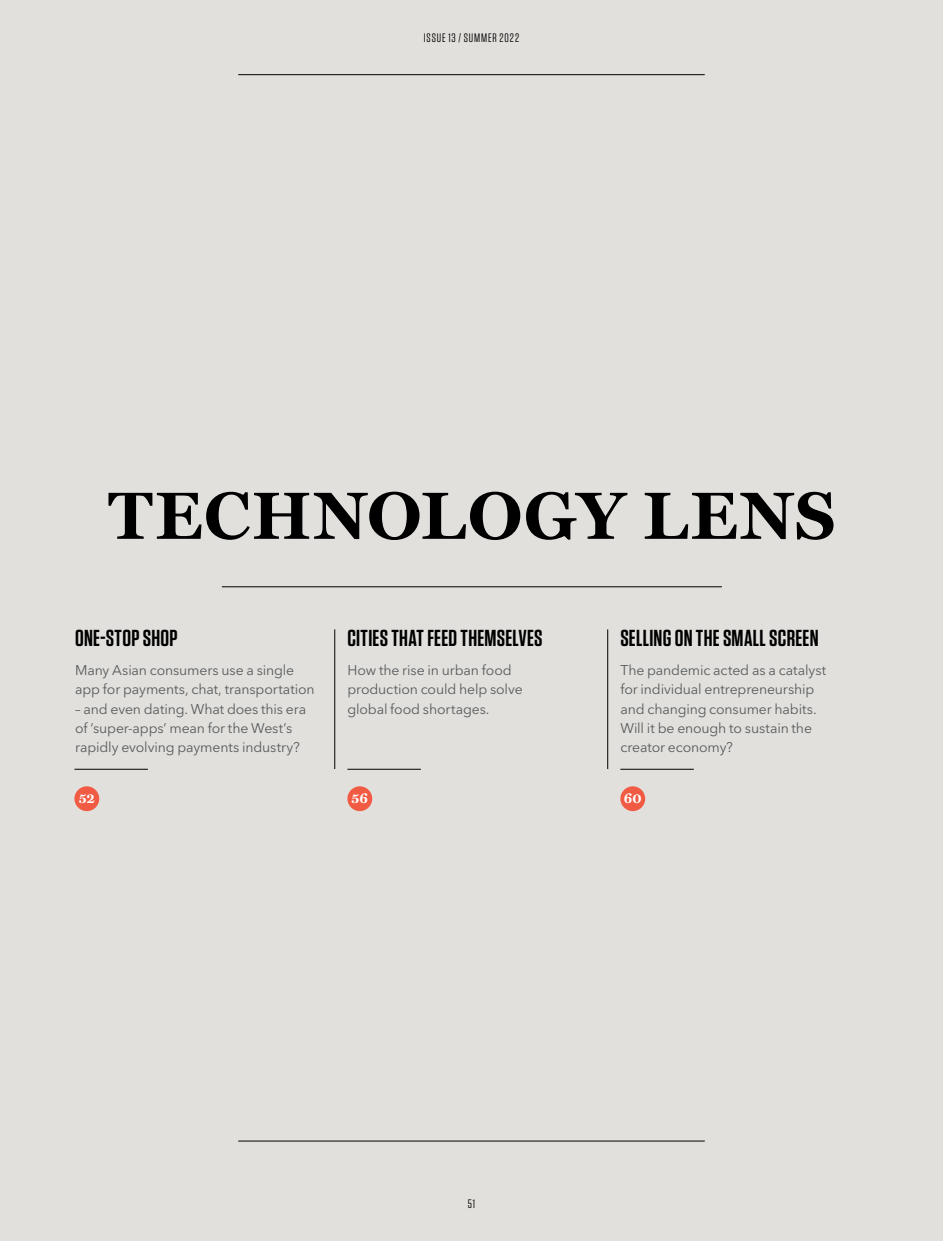
<style>
.page{position:relative;width:943px;height:1241px;background:#fff}
.page>*{position:absolute;margin:0;border:0;box-sizing:border-box;transform-origin:0 0}
.t1{font:700 67.2px "Miller Text";letter-spacing:.02em;color:#000}
.t2{font:600 23.1px "Tungsten";letter-spacing:.01em;color:#000}
.t3{font:14px/19.2px "Avenir Next LT Pro";letter-spacing:-.01em;color:#585b5d}
.t4{font:700 14px "Miller Text";color:#fff}
.t5{font:12.25px "Tungsten";letter-spacing:.075em;color:#000}
</style>
<div class="page">
<div style="left:0;top:0;width:943px;height:1240px;background:#e1e0dc"></div>
<hr style="left:222px;top:586px;width:500px;height:1px;background:#000">
<hr style="left:74px;top:768px;width:74px;height:1px;background:#000">
<hr style="left:347px;top:768px;width:74px;height:1px;background:#000">
<hr style="left:620px;top:768px;width:73px;height:1px;background:#000">
<hr style="left:334px;top:629px;width:1px;height:140px;background:#000">
<hr style="left:607px;top:629px;width:1px;height:140px;background:#000">
<div style="left:74px;top:786px;width:25px;height:25px;background:#f15b43;border-radius:50%"></div>
<div style="left:347px;top:786px;width:25px;height:25px;background:#f15b43;border-radius:50%"></div>
<div style="left:620px;top:786px;width:25px;height:25px;background:#f15b43;border-radius:50%"></div>
<hr style="left:238px;top:74px;width:466px;height:1px;background:#000">
<hr style="left:238px;top:1140px;width:466px;height:1px;background:#000">
<p class="t5" style="left:424px;top:31px;width:97px">ISSUE 13 / SUMMER 2022</p>
<h1 class="t1" style="left:108px;top:477px;width:729px">TECHNOLOGY LENS</h1>
<h2 class="t2" style="left:75px;top:625px;width:104px">ONE-STOP SHOP</h2>
<p class="t3" style="left:75px;top:660px;width:241px">Many Asian consumers use a single app for payments, chat, transportation</p>
<p class="t3" style="left:75px;top:698px;width:233px">– and even dating. What does this era of ‘super-apps’ mean for the West’s rapidly evolving payments industry?</p>
<h2 class="t2" style="left:347px;top:625px;width:197px">CITIES THAT FEED THEMSELVES</h2>
<p class="t3" style="left:347px;top:660px;width:177px">How the rise in urban food production could help solve global food shortages.</p>
<h2 class="t2" style="left:620px;top:625px;width:200px">SELLING ON THE SMALL SCREEN</h2>
<p class="t3" style="left:620px;top:660px;width:207px">The pandemic acted as a catalyst for individual entrepreneurship and changing consumer habits.<br>Will it be enough to sustain the creator economy?</p>
<p class="t4" style="left:79px;top:790px;width:18px">52</p>
<p class="t4" style="left:351px;top:790px;width:18px">56</p>
<p class="t4" style="left:624px;top:790px;width:19px">60</p>
<p class="t5" style="left:467px;top:1197px;width:9px">51</p>
</div>
